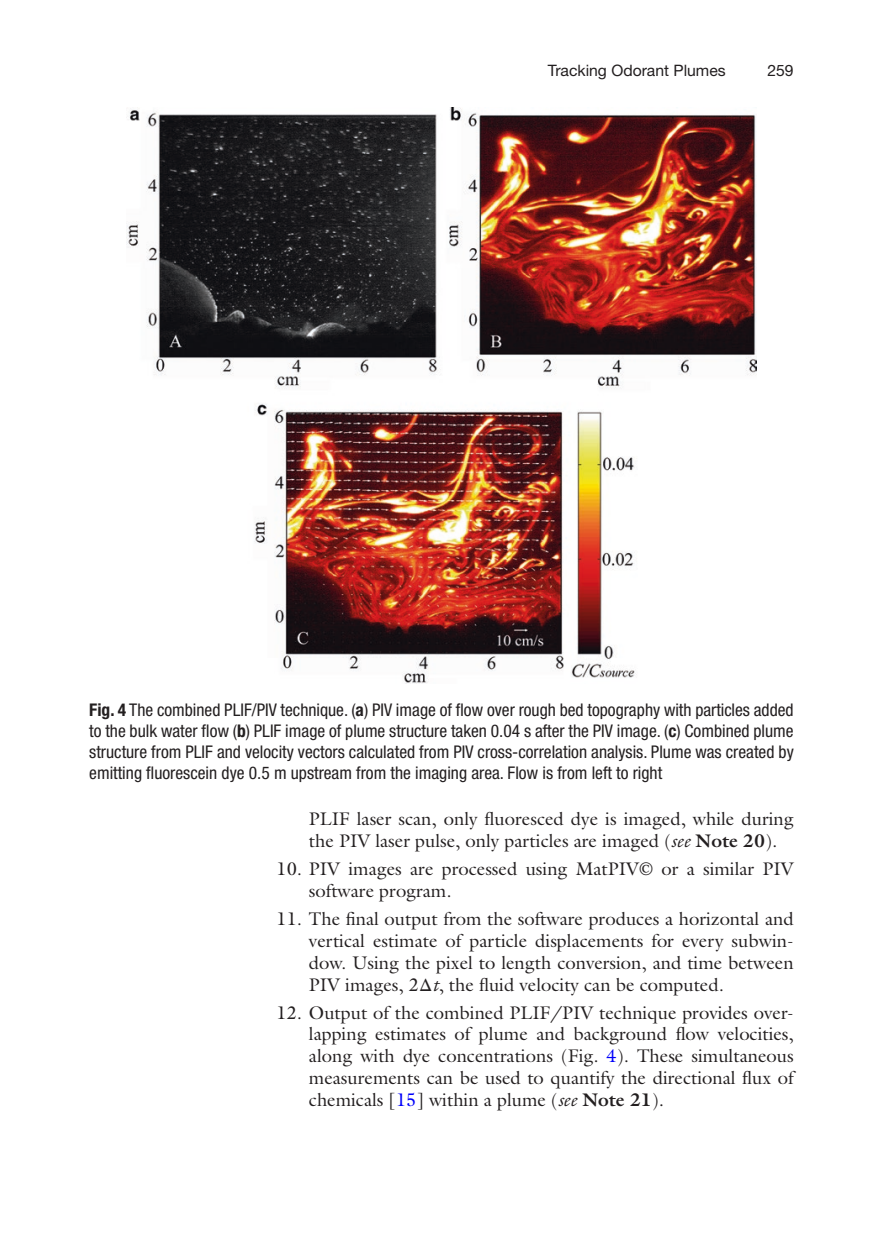
<style>
.page{position:relative;width:883px;height:1260px;background:#fff}
.page>*{position:absolute;margin:0;border:0;box-sizing:border-box;transform-origin:0 0}
.t1{font:18.38px/21.9px "Hpwjmy Galliard";color:#231f20}
.t2{font:condensed 17.5px/21px "Nbhxcj Helvetica Neue";color:#231f20;text-align:justify}
.t3{font:15.75px "Klgtnx Helvetica Neue";color:#231f20}
.t4{font:15.75px "Nljwld Helvetica Neue";color:#231f20}
.s1{font-family:"Pysdgv Helvetica Neue";font-weight:700}
.s2{font-family:"Pghgbj Helvetica Neue LT Std";font-weight:700}
.s3{font-family:"Pthtqn Galliard";font-style:italic}
.s4{font-family:"Rcwfwj Galliard";font-weight:700}
.s5{font-family:"Jmxxgf STIX General"}
.s6{color:#0000fa}
</style>
<div class="page">
<img style="left:126px;top:107px;width:630px;height:577px">
<p class="t3" style="left:548px;top:61px;width:179px">Tracking Odorant Plumes</p>
<p class="t4" style="left:767px;top:61px;width:28px">259</p>
<p class="t2" style="left:89px;top:699px;width:706px"><span class="s1">Fig. 4</span> The combined PLIF/PIV technique. (<span class="s2">a</span>) PIV image of flow over rough bed topography with particles added to the bulk water flow (<span class="s2">b</span>) PLIF image of plume structure taken 0.04 s after the PIV image. (<span class="s2">c</span>) Combined plume structure from PLIF and velocity vectors calculated from PIV cross-correlation analysis. Plume was created by emitting fluorescein dye 0.5 m upstream from the imaging area. Flow is from left to right</p>
<p class="t1" style="left:309px;top:808px;width:486px">PLIF laser scan, only fluoresced dye is imaged, while during the PIV laser pulse, only particles are imaged (<span class="s3">see</span> <span class="s4">Note 20</span>).</p>
<p class="t1" style="left:309px;top:858px;width:486px;text-indent:-33px">10. PIV images are processed using MatPIV© or a similar PIV software program.</p>
<p class="t1" style="left:309px;top:908px;width:486px;text-align:justify;text-indent:-33px">11. The final output from the software produces a horizontal and vertical estimate of particle displacements for every subwin&shy;dow. Using the pixel to length conversion, and time between PIV images, 2<span class="s5">Δ</span><span class="s3">t</span>, the fluid velocity can be computed.</p>
<p class="t1" style="left:309px;top:1001px;width:486px;text-align:justify;text-indent:-33px">12. Output of the combined PLIF/PIV technique provides over&shy;lapping estimates of plume and background flow velocities, along with dye concentrations (Fig. <span class="s6">4</span>). These simultaneous measurements can be used to quantify the directional flux of chemicals [<span class="s6">15</span>] within a plume (<span class="s3">see</span> <span class="s4">Note 21</span>).</p>
</div>
